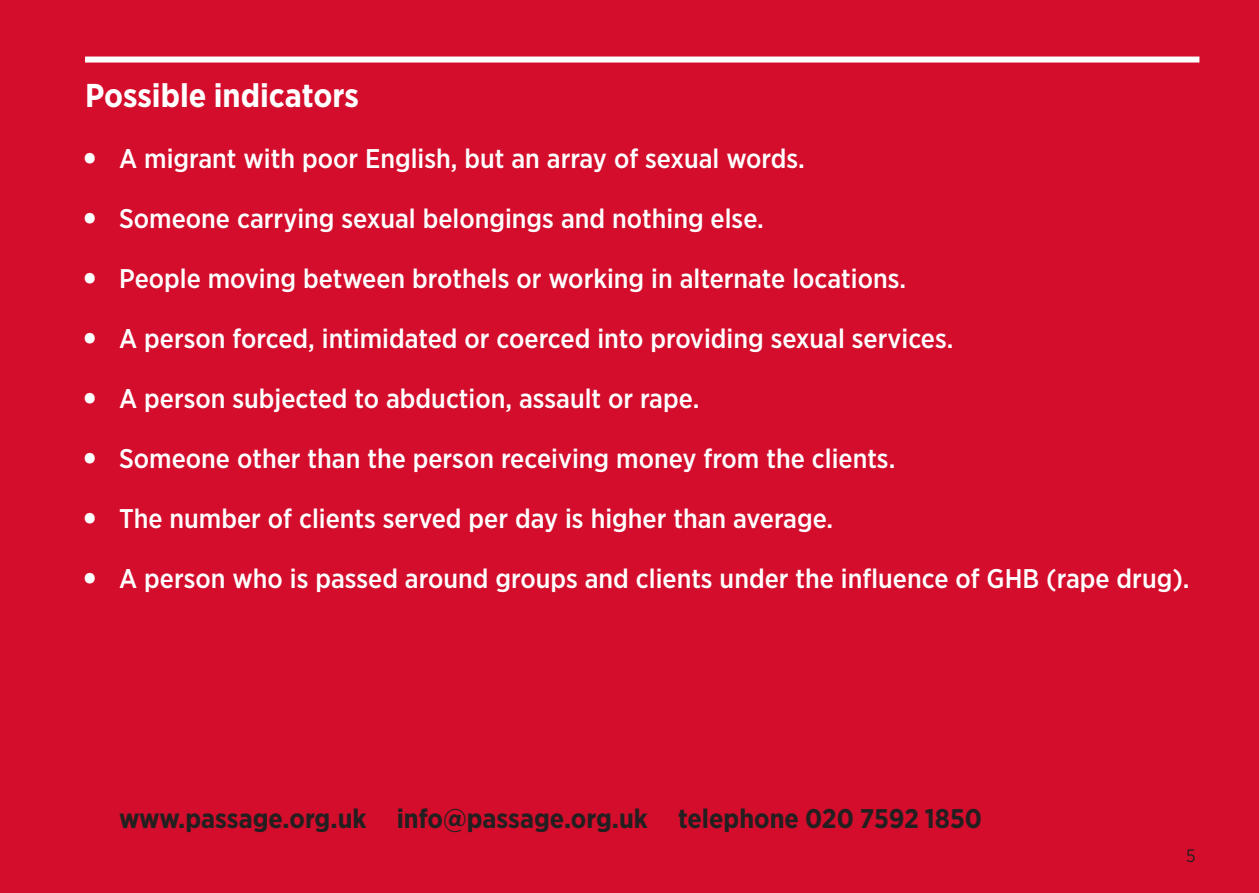
<style>
.page{position:relative;width:1259px;height:893px;background:#d30d2b}
.page>*{position:absolute;margin:0;border:0;box-sizing:border-box;transform-origin:0 0}
.t1{font:42px "Gotham Narrow";color:#fff}
.t2{font:700 33px "Gotham Narrow";color:#fff}
.t3{font:500 27px "Gotham Narrow";color:#fff}
.t4{font:700 27px "Gotham Narrow";color:#231f20}
.t5{font:18px "Gotham Narrow";color:#231f20}
</style>
<div class="page">
<div style="left:85px;top:57px;width:1114px;height:6px;background:#fff"></div>
<p class="t2" style="left:85px;top:74px;width:275px">Possible indicators</p>
<p class="t1" style="left:81px;top:133px;width:20px">•</p>
<p class="t1" style="left:81px;top:193px;width:20px">•</p>
<p class="t1" style="left:81px;top:253px;width:20px">•</p>
<p class="t1" style="left:81px;top:313px;width:20px">•</p>
<p class="t1" style="left:81px;top:373px;width:20px">•</p>
<p class="t1" style="left:81px;top:433px;width:20px">•</p>
<p class="t1" style="left:81px;top:493px;width:20px">•</p>
<p class="t1" style="left:81px;top:553px;width:20px">•</p>
<p class="t3" style="left:119px;top:142px;width:687px">A migrant with poor English, but an array of sexual words.</p>
<p class="t3" style="left:119px;top:202px;width:646px">Someone carrying sexual belongings and nothing else.</p>
<p class="t3" style="left:119px;top:262px;width:788px">People moving between brothels or working in alternate locations.</p>
<p class="t3" style="left:119px;top:322px;width:836px">A person forced, intimidated or coerced into providing sexual services.</p>
<p class="t3" style="left:119px;top:382px;width:582px">A person subjected to abduction, assault or rape.</p>
<p class="t3" style="left:119px;top:442px;width:778px">Someone other than the person receiving money from the clients.</p>
<p class="t3" style="left:119px;top:502px;width:715px">The number of clients served per day is higher than average.</p>
<p class="t3" style="left:119px;top:562px;width:1072px">A person who is passed around groups and clients under the influence of GHB (rape drug).</p>
<p class="t4" style="left:119px;top:801px;width:864px">www.passage.org.uk info@passage.org.uk telephone 020 7592 1850</p>
<p class="t5" style="left:1186px;top:844px;width:11px">5</p>
</div>
